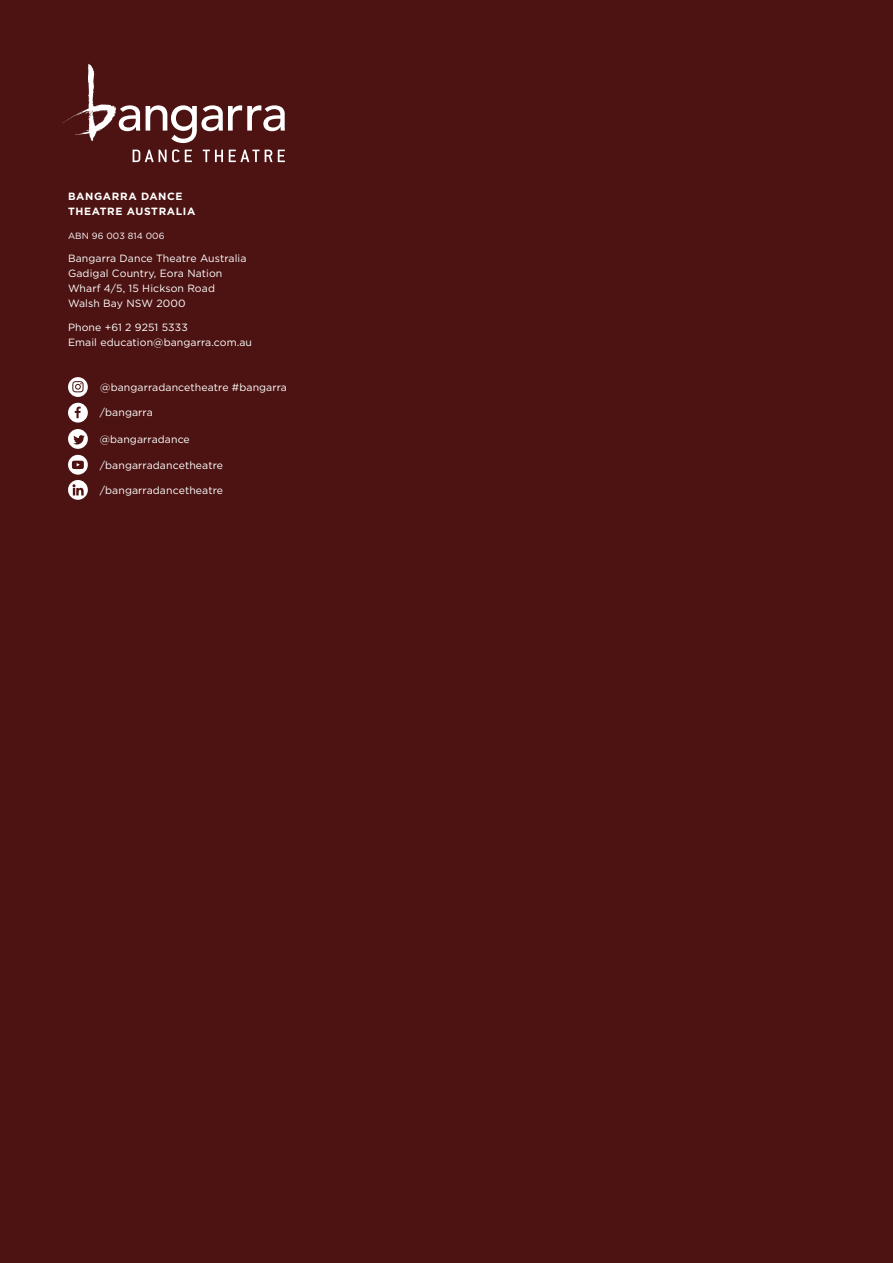
<style>
.page{position:relative;width:893px;height:1263px;background:#4c1312}
.page>*{position:absolute;margin:0;border:0;box-sizing:border-box;transform-origin:0 0}
.t1{font:10.5px/15px "Gotham";letter-spacing:.01em;color:#fff}
.t2{font:700 10.5px/15px "Gotham";letter-spacing:.06em;color:#fff}
.t3{font:9px "Gotham";letter-spacing:.01em;color:#fff}
</style>
<div class="page">
<svg style="left:68px;top:429px;width:20px;height:20px"></svg>
<svg style="left:68px;top:403px;width:20px;height:20px"></svg>
<svg style="left:68px;top:377px;width:20px;height:20px"></svg>
<svg style="left:68px;top:455px;width:20px;height:45px"></svg>
<svg style="left:146px;top:105px;width:139px;height:38px"></svg>
<svg style="left:62px;top:64px;width:78px;height:77px"></svg>
<svg style="left:133px;top:149px;width:59px;height:13px"></svg>
<svg style="left:203px;top:150px;width:20px;height:12px"></svg>
<svg style="left:229px;top:150px;width:43px;height:12px"></svg>
<svg style="left:278px;top:150px;width:7px;height:12px"></svg>
<p class="t2" style="left:68px;top:189px;width:129px">BANGARRA DANCE<br>THEATRE AUSTRALIA</p>
<p class="t3" style="left:68px;top:230px;width:98px">ABN 96 003 814 006</p>
<p class="t1" style="left:68px;top:251px;width:180px">Bangarra Dance Theatre Australia<br>Gadigal Country, Eora Nation<br>Wharf 4/5, 15 Hickson Road<br>Walsh Bay NSW 2000</p>
<p class="t1" style="left:68px;top:319px;width:186px">Phone +61 2 9251 5333<br>Email education@bangarra.com.au</p>
<p class="t1" style="left:100px;top:379px;width:188px">@bangarradancetheatre #bangarra</p>
<p class="t1" style="left:100px;top:405px;width:55px">/bangarra</p>
<p class="t1" style="left:100px;top:432px;width:92px">@bangarradance</p>
<p class="t1" style="left:100px;top:457px;width:125px">/bangarradancetheatre</p>
<p class="t1" style="left:100px;top:482px;width:125px">/bangarradancetheatre</p>
</div>
